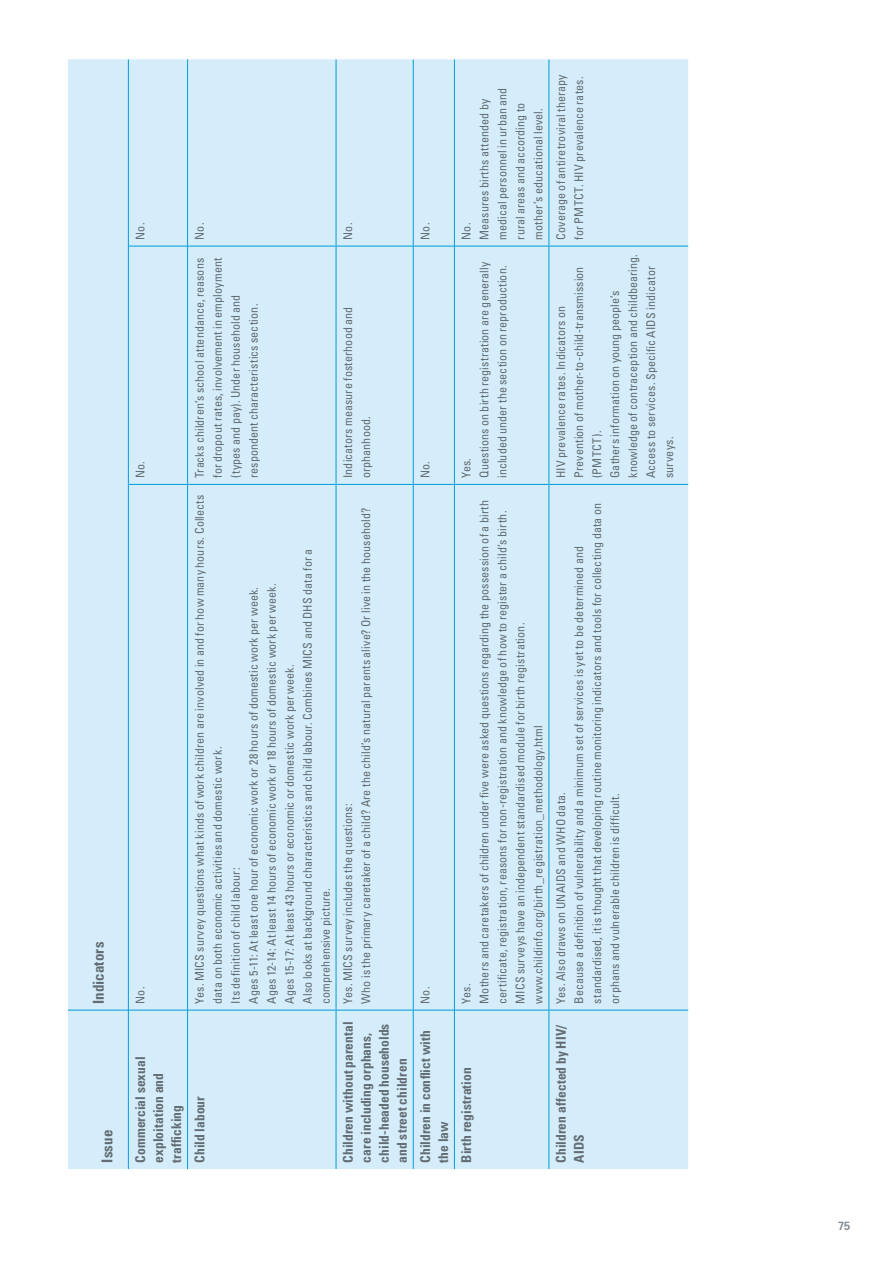
<style>
.page{position:relative;width:893px;height:1263px;background:#fff}
.page>*{position:absolute;margin:0;border:0;box-sizing:border-box;transform-origin:0 0}
.t1{font:700 condensed 15px "Univers";color:#626c72}
.t2{font:700 condensed 13.5px/18px "Univers";letter-spacing:.005em;color:#626c72}
.t3{font:condensed 12px/18px "Univers";letter-spacing:.01em;color:#626c72}
.t4{font:700 12px "Univers";color:#818b91;scale:.92 1}
</style>
<div class="page">
<div style="left:68px;top:59px;width:620px;height:1110px;background:#d5edfa"></div>
<hr style="left:68px;top:1010px;width:60px;height:1px;background:#009dd8">
<hr style="left:128px;top:484px;width:1px;height:685px;background:#009dd8">
<hr style="left:129px;top:1010px;width:58px;height:1px;background:#009dd8">
<hr style="left:128px;top:246px;width:1px;height:238px;background:#009dd8">
<hr style="left:129px;top:484px;width:58px;height:1px;background:#009dd8">
<hr style="left:128px;top:59px;width:1px;height:187px;background:#009dd8">
<hr style="left:129px;top:246px;width:58px;height:1px;background:#009dd8">
<hr style="left:187px;top:484px;width:1px;height:685px;background:#009dd8">
<hr style="left:188px;top:1010px;width:148px;height:1px;background:#009dd8">
<hr style="left:187px;top:246px;width:1px;height:238px;background:#009dd8">
<hr style="left:188px;top:484px;width:148px;height:1px;background:#009dd8">
<hr style="left:187px;top:59px;width:1px;height:187px;background:#009dd8">
<hr style="left:188px;top:246px;width:148px;height:1px;background:#009dd8">
<hr style="left:336px;top:484px;width:1px;height:685px;background:#009dd8">
<hr style="left:336px;top:1010px;width:77px;height:1px;background:#009dd8">
<hr style="left:336px;top:246px;width:1px;height:238px;background:#009dd8">
<hr style="left:336px;top:484px;width:77px;height:1px;background:#009dd8">
<hr style="left:336px;top:59px;width:1px;height:187px;background:#009dd8">
<hr style="left:336px;top:246px;width:77px;height:1px;background:#009dd8">
<hr style="left:413px;top:484px;width:1px;height:685px;background:#009dd8">
<hr style="left:414px;top:1010px;width:40px;height:1px;background:#009dd8">
<hr style="left:413px;top:246px;width:1px;height:238px;background:#009dd8">
<hr style="left:414px;top:484px;width:40px;height:1px;background:#009dd8">
<hr style="left:413px;top:59px;width:1px;height:187px;background:#009dd8">
<hr style="left:414px;top:246px;width:40px;height:1px;background:#009dd8">
<hr style="left:454px;top:484px;width:1px;height:685px;background:#009dd8">
<hr style="left:455px;top:1010px;width:93px;height:1px;background:#009dd8">
<hr style="left:454px;top:246px;width:1px;height:238px;background:#009dd8">
<hr style="left:455px;top:484px;width:93px;height:1px;background:#009dd8">
<hr style="left:454px;top:59px;width:1px;height:187px;background:#009dd8">
<hr style="left:455px;top:246px;width:93px;height:1px;background:#009dd8">
<hr style="left:548px;top:484px;width:1px;height:685px;background:#009dd8">
<hr style="left:549px;top:1010px;width:139px;height:1px;background:#009dd8">
<hr style="left:548px;top:246px;width:1px;height:238px;background:#009dd8">
<hr style="left:549px;top:484px;width:139px;height:1px;background:#009dd8">
<hr style="left:548px;top:59px;width:1px;height:187px;background:#009dd8">
<hr style="left:549px;top:246px;width:139px;height:1px;background:#009dd8">
<p class="t1" style="left:93px;top:1004px;width:63px;rotate:-90deg">Indicators</p>
<p class="t1" style="left:102px;top:1163px;width:34px;rotate:-90deg">Issue</p>
<p class="t3" style="left:132px;top:240px;width:18px;rotate:-90deg">No.</p>
<p class="t3" style="left:191px;top:240px;width:18px;rotate:-90deg">No.</p>
<p class="t3" style="left:340px;top:240px;width:18px;rotate:-90deg">No.</p>
<p class="t3" style="left:417px;top:240px;width:18px;rotate:-90deg">No.</p>
<p class="t3" style="left:458px;top:240px;width:153px;rotate:-90deg">No.<br>Measures births attended by medical personnel in urban and rural areas and according to mother’s educational level.</p>
<p class="t3" style="left:553px;top:240px;width:167px;rotate:-90deg">Coverage of antiretroviral therapy for PMTCT. HIV prevalence rates.</p>
<p class="t3" style="left:132px;top:478px;width:18px;rotate:-90deg">No.</p>
<p class="t3" style="left:191px;top:478px;width:222px;rotate:-90deg">Tracks children’s school attendance, reasons for dropout rates, involvement in employment (types and pay). Under household and respondent characteristics section.</p>
<p class="t3" style="left:340px;top:478px;width:173px;rotate:-90deg">Indicators measure fosterhood and orphanhood.</p>
<p class="t3" style="left:417px;top:478px;width:18px;rotate:-90deg">No.</p>
<p class="t3" style="left:458px;top:478px;width:218px;rotate:-90deg">Yes.<br>Questions on birth registration are generally included under the section on reproduction.</p>
<p class="t3" style="left:553px;top:478px;width:225px;rotate:-90deg">HIV prevalence rates. Indicators on Prevention of mother-to-child-transmission (PMTCT).<br>Gathers information on young people’s knowledge of contraception and childbearing.<br>Access to services. Specific AIDS indicator surveys.</p>
<p class="t3" style="left:132px;top:1004px;width:18px;rotate:-90deg">No.</p>
<p class="t3" style="left:191px;top:1004px;width:511px;rotate:-90deg">Yes. MICS survey questions what kinds of work children are involved in and for how many hours. Collects data on both economic activities and domestic work.<br>Its definition of child labour:<br>Ages 5-11: At least one hour of economic work or 28 hours of domestic work per week.<br>Ages 12-14: At least 14 hours of economic work or 18 hours of domestic work per week.<br>Ages 15-17: At least 43 hours or economic or domestic work per week.<br>Also looks at background characteristics and child labour. Combines MICS and DHS data for a comprehensive picture.</p>
<p class="t3" style="left:340px;top:1004px;width:497px;rotate:-90deg">Yes. MICS survey includes the questions:<br>Who is the primary caretaker of a child? Are the child’s natural parents alive? Or live in the household?</p>
<p class="t3" style="left:417px;top:1004px;width:18px;rotate:-90deg">No.</p>
<p class="t3" style="left:458px;top:1004px;width:505px;rotate:-90deg">Yes.<br>Mothers and caretakers of children under five were asked questions regarding the possession of a birth certificate, registration, reasons for non-registration and knowledge of how to register a child’s birth.<br>MICS surveys have an independent standardised module for birth registration. www.childinfo.org/birth_registration_methodology.html</p>
<p class="t3" style="left:553px;top:1004px;width:502px;rotate:-90deg">Yes. Also draws on UNAIDS and WHO data.<br>Because a definition of vulnerability and a minimum set of services is yet to be determined and standardised, it is thought that developing routine monitoring indicators and tools for collecting data on orphans and vulnerable children is difficult.</p>
<p class="t2" style="left:133px;top:1163px;width:108px;rotate:-90deg">Commercial sexual exploitation and trafficking</p>
<p class="t2" style="left:192px;top:1163px;width:68px;rotate:-90deg">Child labour</p>
<p class="t2" style="left:340px;top:1163px;width:143px;rotate:-90deg">Children without parental care including orphans, child-headed households and street children</p>
<p class="t2" style="left:418px;top:1163px;width:134px;rotate:-90deg">Children in conflict with the law</p>
<p class="t2" style="left:459px;top:1163px;width:97px;rotate:-90deg">Birth registration</p>
<p class="t2" style="left:553px;top:1163px;width:139px;rotate:-90deg">Children affected by HIV/<br>AIDS</p>
<p class="t4" style="left:838px;top:1221px;width:15px">75</p>
</div>
